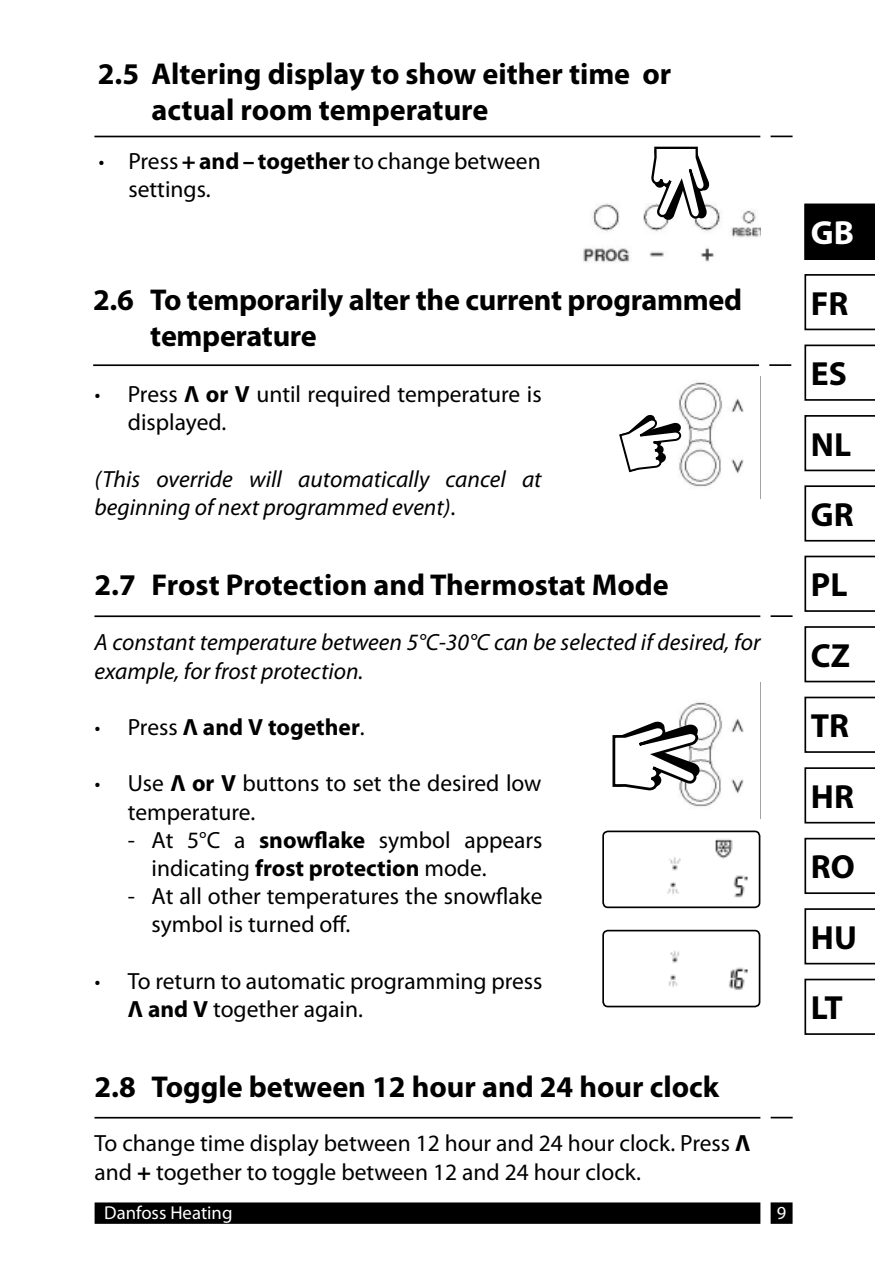
<style>
.page{position:relative;width:893px;height:1265px;background:#fff}
.page>*{position:absolute;margin:0;border:0;box-sizing:border-box;transform-origin:0 0}
.t1{font:700 33.6px/70.5px "Myriad Pro";color:#000}
.t2{font:700 33.6px "Myriad Pro";color:#fff}
.t3{font:700 30.15px/36.2px "Myriad Pro";color:#000}
.t4{font:23.55px/28.2px "Myriad Pro";color:#000}
.t5{font:italic 23.55px/28.2px "Myriad Pro";color:#000}
.t6{font:700 23.55px "Myriad Pro";color:#000}
.t7{font:18.75px "Myriad Pro";color:#fff}
.t8{font:18.45px "Myriad Pro";color:#fff}
.s1{font-weight:700}
.s2{font-style:normal}
.s3{font-weight:400}
</style>
<div class="page">
<div style="left:95px;top:1203px;width:664px;height:20px;background:#000"></div>
<div style="left:95px;top:1202px;width:665px;height:21px;border:2px solid #000"></div>
<div style="left:771px;top:1203px;width:20px;height:20px;background:#000"></div>
<div style="left:770px;top:1202px;width:22px;height:21px;border:2px solid #000"></div>
<svg style="left:804px;top:274px;width:70px;height:56px"></svg>
<svg style="left:804px;top:344px;width:70px;height:57px"></svg>
<svg style="left:804px;top:415px;width:70px;height:56px"></svg>
<svg style="left:804px;top:485px;width:70px;height:56px"></svg>
<svg style="left:804px;top:555px;width:70px;height:57px"></svg>
<svg style="left:804px;top:626px;width:70px;height:56px"></svg>
<svg style="left:804px;top:696px;width:70px;height:57px"></svg>
<svg style="left:804px;top:767px;width:70px;height:56px"></svg>
<svg style="left:804px;top:837px;width:70px;height:57px"></svg>
<svg style="left:804px;top:908px;width:70px;height:56px"></svg>
<svg style="left:804px;top:978px;width:70px;height:57px"></svg>
<div style="left:804px;top:204px;width:70px;height:56px;background:#000"></div>
<img style="left:583px;top:203px;width:177px;height:60px">
<svg style="left:650px;top:135px;width:60px;height:88px"></svg>
<img style="left:679px;top:382px;width:65px;height:105px">
<svg style="left:619px;top:412px;width:63px;height:61px"></svg>
<img style="left:679px;top:702px;width:65px;height:105px">
<svg style="left:612px;top:720px;width:90px;height:72px"></svg>
<img style="left:604px;top:839px;width:156px;height:70px">
<div style="left:602px;top:830px;width:158px;height:78px;border:2px solid #000;border-radius:5px"></div>
<img style="left:604px;top:931px;width:156px;height:77px">
<div style="left:602px;top:929px;width:158px;height:78px;border:2px solid #000;border-radius:5px"></div>
<hr style="left:93px;top:364px;width:666px;height:2px;background:#000">
<hr style="left:769px;top:364px;width:22px;height:2px;background:#000">
<hr style="left:94px;top:615px;width:666px;height:2px;background:#000">
<hr style="left:770px;top:615px;width:22px;height:2px;background:#000">
<hr style="left:94px;top:136px;width:666px;height:1px;background:#000">
<svg style="left:770px;top:136px;width:22px;height:1px"></svg>
<hr style="left:94px;top:1116px;width:666px;height:2px;background:#000">
<hr style="left:770px;top:1116px;width:22px;height:2px;background:#000">
<p class="t3" style="left:152px;top:58px;width:521px;text-indent:-54px">2.5 Altering display to show either time or actual room temperature</p>
<p class="t4" style="left:128px;top:149px;width:414px;text-indent:-30px"><span class="s1">·</span> Press <span class="s1">+ and – together</span> to change between settings.</p>
<p class="t3" style="left:150px;top:284px;width:593px;text-indent:-57px">2.6 To temporarily alter the current programmed temperature</p>
<p class="t4" style="left:128px;top:382px;width:415px;text-indent:-33px"><span class="s1">·</span> Press <span class="s1">Λ or V</span> until required temperature is displayed.</p>
<p class="t5" style="left:94px;top:466px;width:448px">(This override will automatically cancel at beginning of next programmed event)<span class="s2">.</span></p>
<p class="t3" style="left:94px;top:570px;width:575px">2.7 Frost Protection and Thermostat Mode</p>
<p class="t5" style="left:94px;top:630px;width:667px">A constant temperature between 5°C-30°C can be selected if desired, for example, for frost protection.</p>
<p class="t6" style="left:94px;top:718px;width:272px">· <span class="s3">Press</span> Λ and V together<span class="s3">.</span></p>
<p class="t4" style="left:128px;top:771px;width:415px;text-indent:-33px"><span class="s1">·</span> Use <span class="s1">Λ or V</span> buttons to set the desired low temperature.</p>
<p class="t4" style="left:152px;top:827px;width:392px;text-indent:-24px">- At 5°C a <span class="s1">snowflake</span> symbol appears indicating <span class="s1">frost protection</span> mode.</p>
<p class="t4" style="left:152px;top:884px;width:392px;text-indent:-24px">- At all other temperatures the snowflake symbol is turned off.</p>
<p class="t4" style="left:128px;top:968px;width:416px;text-indent:-33px"><span class="s1">·</span> To return to automatic programming press<br><span class="s1">Λ and V</span> together again.</p>
<p class="t3" style="left:94px;top:1071px;width:626px">2.8 Toggle between 12 hour and 24 hour clock</p>
<p class="t4" style="left:94px;top:1131px;width:657px">To change time display between 12 hour and 24 hour clock. Press <span class="s1">Λ </span>and <span class="s1">+</span> together to toggle between 12 and 24 hour clock.</p>
<p class="t7" style="left:104px;top:1205px;width:130px">Danfoss Heating</p>
<p class="t8" style="left:776px;top:1206px;width:11px">9</p>
<h1 class="t2" style="left:810px;top:220px;width:45px">GB</h1>
<h1 class="t1" style="left:810px;top:271px;width:47px">FR<br>ES<br>NL<br>GR<br>PL<br>CZ<br>TR<br>HR<br>RO<br>HU<br>LT</h1>
</div>
